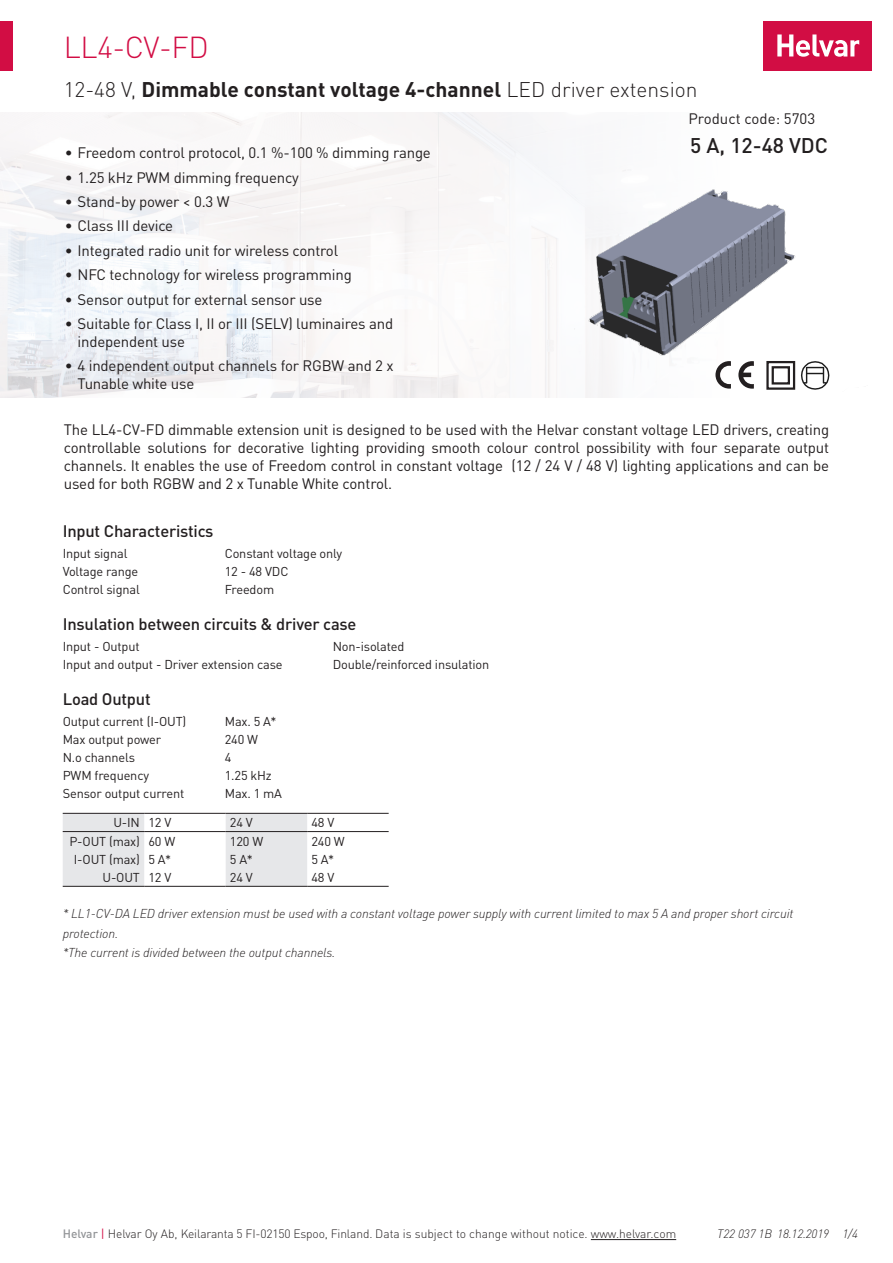
<style>
.page{position:relative;width:893px;height:1263px;background:#fff}
.page>*{position:absolute;margin:0;border:0;box-sizing:border-box;transform-origin:0 0}
.HELVAR_Small_Heading{font:300 30px "DIN Pro";letter-spacing:-.01em;color:#d20d44}
.headlineO{font:700 21px "DIN Pro";color:#231f20}
.Tehot{font:500 21px "DIN Pro";color:#231f20}
.Data_subheads{font:500 16.5px "DIN Pro";letter-spacing:-.01em;color:#231f20}
.new{font:15px/18px "DIN Pro";letter-spacing:-.01em;color:#231f20}
.Tehot-2{font:15px "DIN Pro";color:#231f20}
.Data_bread{font:12.75px "DIN Pro";letter-spacing:-.01em;color:#231f20}
.HELVAR_captions{font:italic 300 12.75px/19.5px "DIN Pro";letter-spacing:-.01em;color:#231f20}
.t1{font:300 12px "DIN Pro";color:#231f20}
.Documnetn_number{font:italic 300 12px "DIN Pro";letter-spacing:-.005em;color:#231f20}
.s1{font-weight:300}
.s2{font-weight:500;color:#939598}
.s3{font-weight:400;color:#d20d44}
</style>
<div class="page">
<hr style="left:591px;top:1239px;width:85px;height:1px;background:#231f20">
<img style="left:0;top:113px;width:610px;height:285px">
<div style="left:63px;top:814px;width:81px;height:72px;background:#e6e7e9"></div>
<div style="left:226px;top:814px;width:81px;height:72px;background:#e6e7e9"></div>
<hr style="left:144px;top:831px;width:82px;height:1px;background:#231f20">
<hr style="left:226px;top:831px;width:81px;height:1px;background:#231f20">
<hr style="left:307px;top:831px;width:82px;height:1px;background:#231f20">
<hr style="left:63px;top:813px;width:81px;height:1px;background:#231f20">
<hr style="left:144px;top:813px;width:82px;height:1px;background:#231f20">
<hr style="left:226px;top:813px;width:81px;height:1px;background:#231f20">
<hr style="left:307px;top:813px;width:82px;height:1px;background:#231f20">
<hr style="left:63px;top:886px;width:81px;height:1px;background:#231f20">
<hr style="left:144px;top:886px;width:82px;height:1px;background:#231f20">
<hr style="left:226px;top:886px;width:81px;height:1px;background:#231f20">
<hr style="left:307px;top:886px;width:82px;height:1px;background:#231f20">
<hr style="left:63px;top:831px;width:81px;height:1px;background:#231f20">
<div style="left:763px;top:21px;width:109px;height:50px;background:#d20d44"></div>
<svg style="left:777px;top:34px;width:82px;height:23px"></svg>
<div style="left:0;top:21px;width:13px;height:50px;background:#d20d44"></div>
<img style="left:521px;top:123px;width:309px;height:268px">
<p class="HELVAR_Small_Heading" style="left:64px;top:24px;width:147px">LL4-CV-FD</p>
<p class="headlineO" style="left:64px;top:72px;width:635px"><span class="s1">12-48 V,</span> Dimmable constant voltage 4-channel <span class="s1">LED driver extension</span></p>
<p class="new" style="left:65px;top:142px;width:368px">• Freedom control protocol, 0.1 %-100 % dimming range</p>
<p class="new" style="left:65px;top:167px;width:236px">• 1.25 kHz PWM dimming frequency</p>
<p class="new" style="left:65px;top:191px;width:166px">• Stand-by power &lt; 0.3 W</p>
<p class="new" style="left:65px;top:215px;width:110px">• Class III device</p>
<p class="new" style="left:65px;top:240px;width:275px">• Integrated radio unit for wireless control</p>
<p class="new" style="left:65px;top:264px;width:288px">• NFC technology for wireless programming</p>
<p class="new" style="left:65px;top:289px;width:259px">• Sensor output for external sensor use</p>
<p class="new" style="left:78px;top:313px;width:317px;text-indent:-13px">• Suitable for Class I, II or III (SELV) luminaires and independent use</p>
<p class="new" style="left:78px;top:355px;width:317px;text-indent:-13px">• 4 independent output channels for RGBW and 2 x<br>Tunable white use</p>
<p class="Tehot-2" style="left:688px;top:107px;width:128px">Product code: 5703</p>
<p class="Tehot" style="left:690px;top:129px;width:139px">5 A, 12-48 VDC</p>
<p class="new" style="left:64px;top:419px;width:767px;text-align:justify">The LL4-CV-FD dimmable extension unit is designed to be used with the Helvar constant voltage LED drivers, creating controllable solutions for decorative lighting providing smooth colour control possibility with four separate output channels. It enables the use of Freedom control in constant voltage (12 / 24 V / 48 V) lighting applications and can be used for both RGBW and 2 x Tunable White control.</p>
<p class="Data_subheads" style="left:63px;top:518px;width:152px">Input Characteristics</p>
<p class="Data_bread" style="left:63px;top:543px;width:66px">Input signal</p>
<p class="Data_bread" style="left:225px;top:543px;width:119px">Constant voltage only</p>
<p class="Data_bread" style="left:63px;top:561px;width:77px">Voltage range</p>
<p class="Data_bread" style="left:225px;top:561px;width:65px">12 - 48 VDC</p>
<p class="Data_bread" style="left:63px;top:579px;width:79px">Control signal</p>
<p class="Data_bread" style="left:225px;top:579px;width:51px">Freedom</p>
<p class="Data_subheads" style="left:63px;top:611px;width:295px">Insulation between circuits &amp; driver case</p>
<p class="Data_bread" style="left:63px;top:636px;width:78px">Input - Output</p>
<p class="Data_bread" style="left:333px;top:636px;width:73px">Non-isolated</p>
<p class="Data_bread" style="left:63px;top:654px;width:221px">Input and output - Driver extension case</p>
<p class="Data_bread" style="left:333px;top:654px;width:158px">Double/reinforced insulation</p>
<p class="Data_subheads" style="left:63px;top:686px;width:89px">Load Output</p>
<p class="Data_bread" style="left:63px;top:711px;width:125px">Output current (I-OUT)</p>
<p class="Data_bread" style="left:225px;top:711px;width:53px">Max. 5 A*</p>
<p class="Data_bread" style="left:63px;top:729px;width:100px">Max output power</p>
<p class="Data_bread" style="left:225px;top:729px;width:35px">240 W</p>
<p class="Data_bread" style="left:63px;top:747px;width:74px">N.o channels</p>
<p class="Data_bread" style="left:225px;top:747px;width:8px">4</p>
<p class="Data_bread" style="left:63px;top:765px;width:88px">PWM frequency</p>
<p class="Data_bread" style="left:225px;top:765px;width:49px">1.25 kHz</p>
<p class="Data_bread" style="left:63px;top:783px;width:123px">Sensor output current</p>
<p class="Data_bread" style="left:225px;top:783px;width:59px">Max. 1 mA</p>
<p class="Data_bread" style="left:113px;top:813px;width:28px">U-IN</p>
<p class="Data_bread" style="left:148px;top:813px;width:24px">12 V</p>
<p class="Data_bread" style="left:230px;top:813px;width:24px">24 V</p>
<p class="Data_bread" style="left:311px;top:813px;width:24px">48 V</p>
<p class="Data_bread" style="left:69px;top:831px;width:72px">P-OUT (max)</p>
<p class="Data_bread" style="left:148px;top:831px;width:28px">60 W</p>
<p class="Data_bread" style="left:230px;top:831px;width:35px">120 W</p>
<p class="Data_bread" style="left:311px;top:831px;width:35px">240 W</p>
<p class="Data_bread" style="left:74px;top:849px;width:68px">I-OUT (max)</p>
<p class="Data_bread" style="left:148px;top:849px;width:24px">5 A*</p>
<p class="Data_bread" style="left:230px;top:849px;width:24px">5 A*</p>
<p class="Data_bread" style="left:311px;top:849px;width:24px">5 A*</p>
<p class="Data_bread" style="left:102px;top:867px;width:39px">U-OUT</p>
<p class="Data_bread" style="left:148px;top:867px;width:24px">12 V</p>
<p class="Data_bread" style="left:230px;top:867px;width:24px">24 V</p>
<p class="Data_bread" style="left:311px;top:867px;width:24px">48 V</p>
<p class="HELVAR_captions" style="left:63px;top:903px;width:732px">* LL1-CV-DA LED driver extension must be used with a constant voltage power supply with current limited to max 5 A and proper short circuit protection.</p>
<p class="HELVAR_captions" style="left:63px;top:942px;width:274px">*The current is divided between the output channels.</p>
<p class="t1" style="left:63px;top:1224px;width:615px"><span class="s2">Helvar</span> <span class="s3">|</span> Helvar Oy Ab, Keilaranta 5 FI-02150 Espoo, Finland. Data is subject to change without notice. www.helvar.com</p>
<p class="Documnetn_number" style="left:717px;top:1224px;width:142px">T22 037 1B 18.12.2019 1/4</p>
</div>
